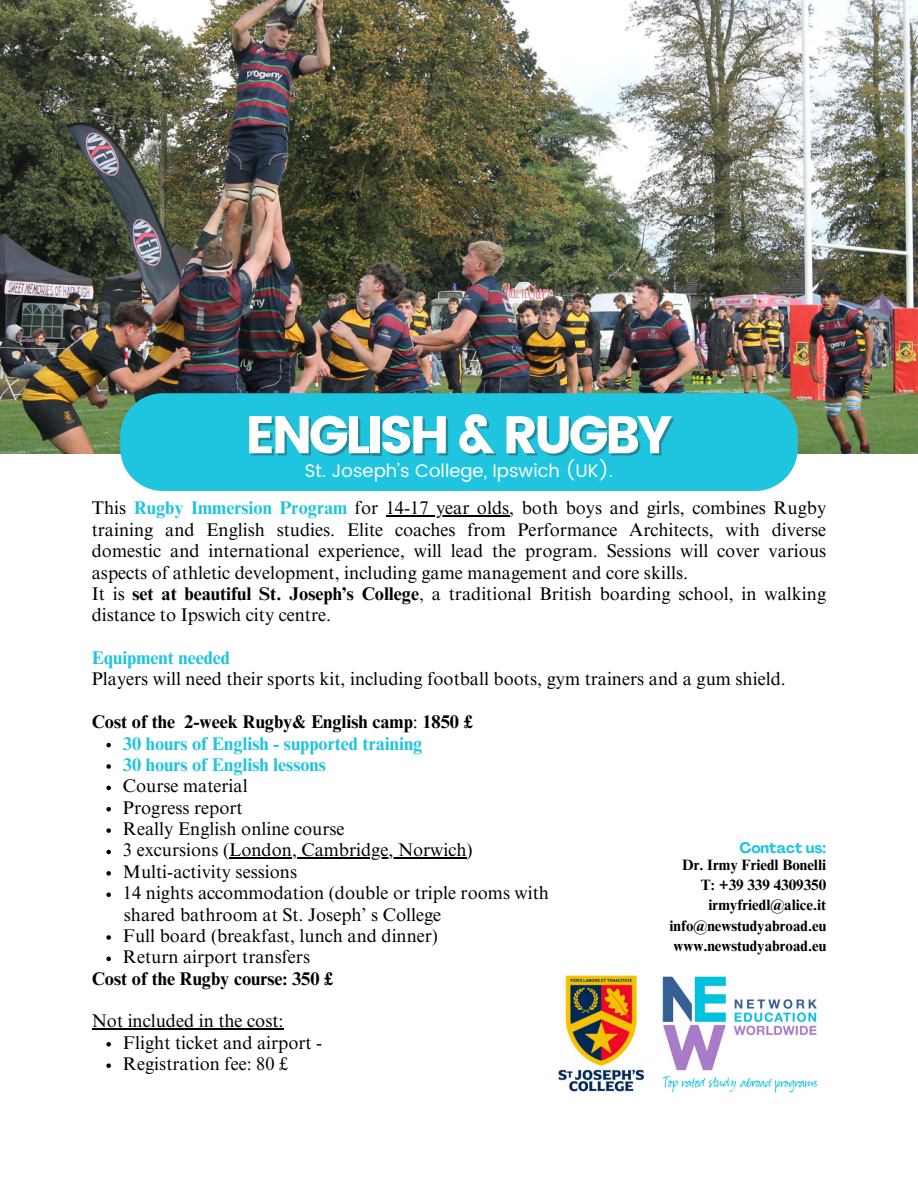
<style>
.page{position:relative;width:918px;height:1188px;background:#fff}
.page>*{position:absolute;margin:0;border:0;box-sizing:border-box;transform-origin:0 0}
.t1{font:52.65px "Poppins";letter-spacing:-.075em;color:#fff}
.t2{font:18.3px/21.3px "Times NRMT Pro";color:#000}
.t3{font:700 18.3px/21.3px "Times NRMT Pro";color:#1fc4df}
.t4{font:700 18.3px "Times NRMT Pro";color:#000}
.t5{font:18.15px "Poppins";color:#fff}
.t6{font:700 15px "Times NRMT Pro";color:#000}
.t7{font:700 15px "Agrandir";color:#1fc4df}
.s1{font-weight:700;color:#1fc4df}
.s2{font-weight:700}
.s3{color:#000}
.s4{font-weight:400;color:#000}
</style>
<div class="page">
<img style="left:0;top:0;width:918px;height:453px">
<img style="left:558px;top:975px;width:260px;height:118px">
<div style="left:120px;top:393px;width:678px;height:98px;background:#1fc4df"></div>
<hr style="left:386px;top:516px;width:123px;height:1px;background:#000">
<svg style="left:106px;top:743px;width:5px;height:4px"></svg>
<svg style="left:106px;top:764px;width:5px;height:5px"></svg>
<svg style="left:106px;top:786px;width:5px;height:4px"></svg>
<svg style="left:106px;top:807px;width:5px;height:4px"></svg>
<svg style="left:106px;top:828px;width:5px;height:5px"></svg>
<svg style="left:106px;top:850px;width:5px;height:4px"></svg>
<hr style="left:229px;top:858px;width:238px;height:1px;background:#000">
<svg style="left:106px;top:871px;width:5px;height:5px"></svg>
<svg style="left:106px;top:892px;width:5px;height:5px"></svg>
<svg style="left:106px;top:935px;width:5px;height:5px"></svg>
<svg style="left:106px;top:957px;width:5px;height:4px"></svg>
<hr style="left:92px;top:1029px;width:192px;height:1px;background:#000">
<svg style="left:106px;top:1042px;width:5px;height:5px"></svg>
<svg style="left:106px;top:1063px;width:5px;height:5px"></svg>
<p class="t1" style="left:245px;top:404px;width:429px">ENGLISH &amp; RUGBY</p>
<p class="t5" style="left:305px;top:460px;width:310px">St. Joseph’s College, Ipswich (UK).</p>
<h3 class="t2" style="left:92px;top:500px;width:736px">This <span class="s1">Rugby Immersion Program</span> for 14-17 year olds, both boys and girls, combines Rugby</h3>
<h3 class="t2" style="left:92px;top:521px;width:736px">training and English studies. Elite coaches from Performance Architects, with diverse domestic and international experience, will lead the program. Sessions will cover various aspects of athletic development, including game management and core skills.<br>It is <span class="s2">set at beautiful St. Joseph’s College</span>, a traditional British boarding school, in walking distance to Ipswich city centre.</h3>
<h3 class="t2" style="left:92px;top:649px;width:695px"><span class="s1">Equipment needed<br></span>Players will need their sports kit, including football boots, gym trainers and a gum shield.</h3>
<h3 class="t4" style="left:92px;top:715px;width:85px">Cost of the</h3>
<h3 class="t3" style="left:123px;top:714px;width:351px;text-indent:61px"><span class="s3">2-week Rugby&amp; English camp</span><span class="s4">:</span> <span class="s3">1850 £<br></span>30 hours of English - supported training</h3>
<h3 class="t3" style="left:123px;top:756px;width:204px">30 hours of English lessons</h3>
<p class="t2" style="left:123px;top:778px;width:126px">Course material</p>
<p class="t2" style="left:123px;top:799px;width:121px">Progress report</p>
<p class="t2" style="left:123px;top:820px;width:223px">Really English online course</p>
<p class="t2" style="left:123px;top:842px;width:351px">3 excursions (London, Cambridge, Norwich)</p>
<p class="t2" style="left:123px;top:863px;width:176px">Multi-activity sessions</p>
<p class="t2" style="left:123px;top:885px;width:428px">14 nights accommodation (double or triple rooms with</p>
<p class="t2" style="left:124px;top:906px;width:319px">shared bathroom at St. Joseph’ s College</p>
<p class="t2" style="left:123px;top:927px;width:317px">Full board (breakfast, lunch and dinner)</p>
<h3 class="t2" style="left:123px;top:949px;width:189px">Return airport transfers</h3>
<p class="t4" style="left:92px;top:972px;width:243px">Cost of the Rugby course: 350 £</p>
<p class="t2" style="left:92px;top:1013px;width:193px">Not included in the cost:</p>
<h2 class="t2" style="left:123px;top:1034px;width:201px">Flight ticket and airport -</h2>
<h3 class="t2" style="left:123px;top:1056px;width:167px">Registration fee: 80 £</h3>
<p class="t7" style="left:739px;top:842px;width:88px">Contact us:</p>
<p class="t6" style="left:682px;top:859px;width:146px">Dr. Irmy Friedl Bonelli</p>
<p class="t6" style="left:701px;top:879px;width:127px">T: +39 339 4309350</p>
<p class="t6" style="left:709px;top:900px;width:119px">irmyfriedl@alice.it</p>
<p class="t6" style="left:670px;top:920px;width:158px">info@newstudyabroad.eu</p>
<p class="t6" style="left:673px;top:940px;width:154px">www.newstudyabroad.eu</p>
</div>
